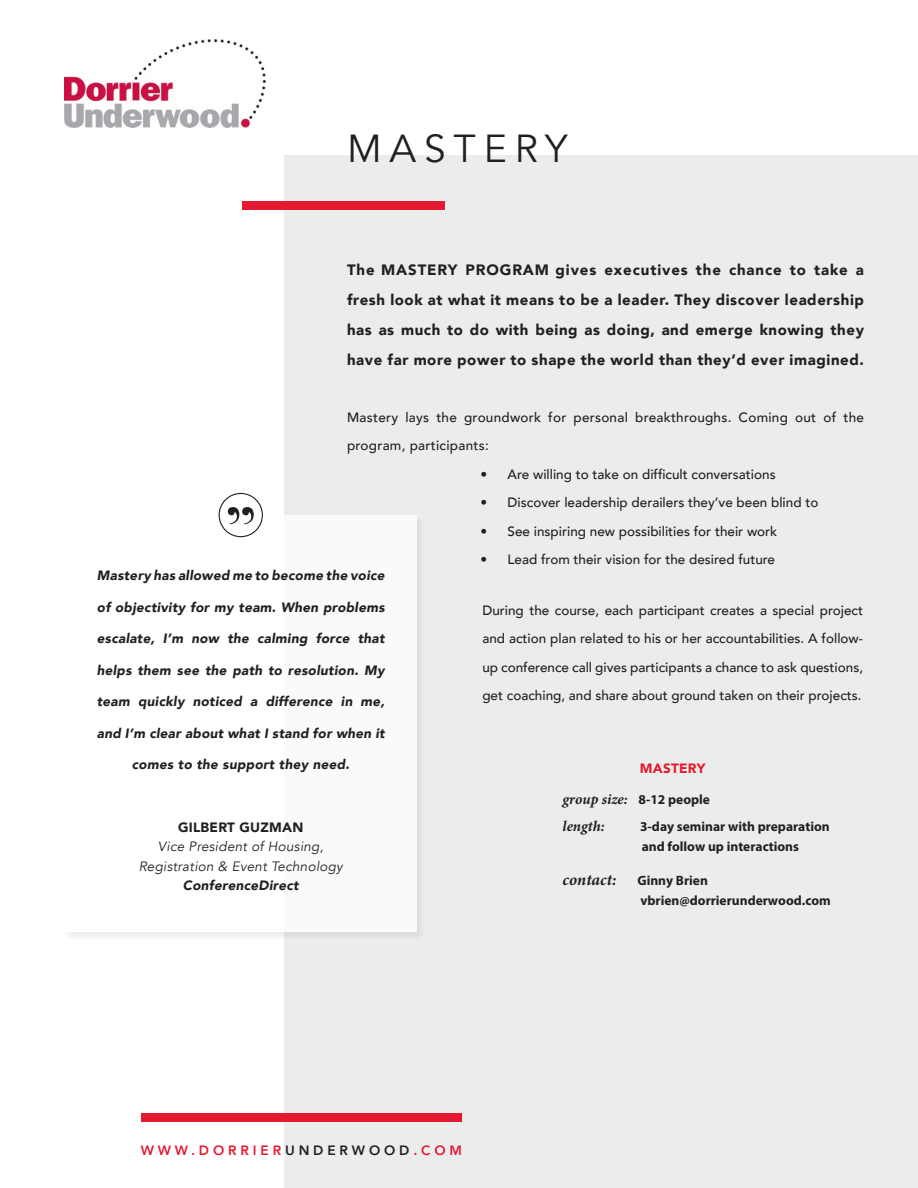
<style>
.page{position:relative;width:918px;height:1188px;background:#fff}
.page>*{position:absolute;margin:0;border:0;box-sizing:border-box;transform-origin:0 0}
.t1{font:39px "Avenir";letter-spacing:.2em;color:#231f20}
.t2{font:italic 700 16.5px "Minion Pro";color:#231f20}
.t3{font:900 15px/30px "Avenir";letter-spacing:.04em;color:#231f20;text-align:justify}
.t4{font:italic 700 15px/27.3px "Minion Pro";color:#231f20}
.t5{font:500 13.5px/28.5px "Avenir";color:#231f20;text-align:justify}
.t6{font:italic 900 13.5px "Avenir";letter-spacing:.02em;color:#231f20}
.t7{font:700 13.5px/19.2px "Myriad Pro";color:#231f20}
.t8{font:500 13.5px/28.5px "Avenir";letter-spacing:.02em;color:#231f20}
.t9{font:italic 13.5px/19.5px "Avenir";letter-spacing:.02em;color:#231f20;text-align:center}
.t10{font:800 13.5px "Avenir";letter-spacing:.285em;color:#e41a30}
.t11{font:900 13.5px "Avenir";letter-spacing:.02em;color:#231f20}
.t12{font:900 13.5px "Avenir";letter-spacing:.02em;color:#e41a30}
.s1{color:#231f20}
.s2{font-family:"Myriad Pro";font-style:normal;font-size:13.5px}
</style>
<div class="page">
<div style="left:284px;top:155px;width:634px;height:1033px;background:#ebecec"></div>
<div style="left:242px;top:201px;width:203px;height:9px;background:#e41a30"></div>
<div style="left:141px;top:1113px;width:321px;height:8px;background:#e41a30"></div>
<div style="left:63px;top:515px;width:362px;height:427px;background:#231f20;opacity:.1"></div>
<div style="left:65px;top:515px;width:352px;height:417px;background:#fff"></div>
<svg style="left:228px;top:507px;width:26px;height:17px"></svg>
<div style="left:219px;top:493px;width:44px;height:44px;border:1px solid #231f20;border-radius:50%"></div>
<img style="left:65px;top:39px;width:200px;height:89px">
<h1 class="t1" style="left:347px;top:123px;width:222px">MASTERY</h1>
<p class="t3" style="left:347px;top:255px;width:518px">The MASTERY PROGRAM gives executives the chance to take a fresh look at what it means to be a leader. They discover leadership has as much to do with being as doing, and emerge knowing they have far more power to shape the world than they’d ever imagined.</p>
<p class="t8" style="left:347px;top:403px;width:518px">Mastery lays the groundwork for personal breakthroughs. Coming out of the program, participants:</p>
<p class="t5" style="left:481px;top:460px;width:297px">• Are willing to take on difficult conversations</p>
<p class="t5" style="left:481px;top:489px;width:339px">• Discover leadership derailers they’ve been blind to</p>
<p class="t5" style="left:481px;top:517px;width:298px">• See inspiring new possibilities for their work</p>
<p class="t5" style="left:481px;top:546px;width:296px">• Lead from their vision for the desired future</p>
<p class="t6" style="left:97px;top:567px;width:289px">Mastery has allowed me to become the voice</p>
<p class="t6" style="left:97px;top:598px;width:289px">of objectivity for my team. When problems</p>
<p class="t6" style="left:97px;top:630px;width:289px">escalate, I’m now the calming force that</p>
<p class="t6" style="left:97px;top:661px;width:289px">helps them see the path to resolution. My</p>
<p class="t6" style="left:97px;top:693px;width:289px">team quickly noticed a difference in me,</p>
<p class="t6" style="left:97px;top:724px;width:289px">and I’m clear about what I stand for when it</p>
<p class="t6" style="left:132px;top:755px;width:219px">comes to the support they need.</p>
<p class="t5" style="left:482px;top:596px;width:382px">During the course, each participant creates a special project and action plan related to his or her accountabilities. A follow&shy;up conference call gives participants a chance to ask questions, get coaching, and share about ground taken on their projects.</p>
<p class="t12" style="left:640px;top:759px;width:67px">MASTERY</p>
<p class="t11" style="left:178px;top:819px;width:127px">GILBERT GUZMAN</p>
<p class="t9" style="left:139px;top:837px;width:206px">Vice President of Housing,<br>Registration &amp; Event Technology</p>
<p class="t6" style="left:183px;top:877px;width:117px">ConferenceDirect</p>
<p class="t10" style="left:141px;top:1141px;width:323px">WWW.DORRIER<span class="s1">UNDERWOOD</span>.COM</p>
<p class="t4" style="left:563px;top:785px;width:149px">group size: <span class="s2">8-12 people </span>length:</p>
<p class="t7" style="left:640px;top:817px;width:191px">3-day seminar with preparation and follow up interactions</p>
<p class="t2" style="left:563px;top:868px;width:55px">contact:</p>
<p class="t7" style="left:637px;top:869px;width:195px;line-height:20.5px">Ginny Brien vbrien@dorrierunderwood.com</p>
</div>
